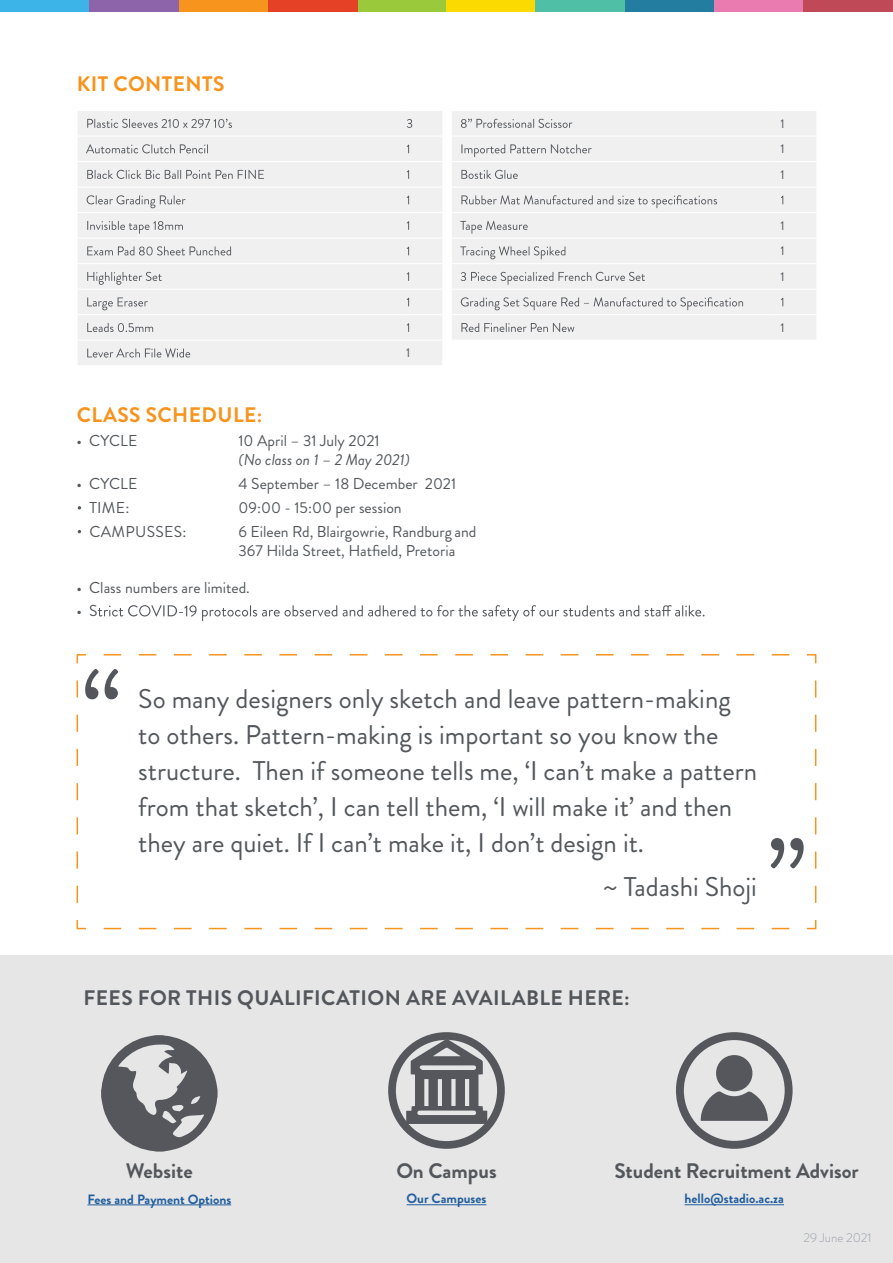
<style>
.page{position:relative;width:893px;height:1263px;background:#fff}
.page>*{position:absolute;margin:0;border:0;box-sizing:border-box;transform-origin:0 0}
.t1{font:108px "Brandon Grotesque";color:#53575b}
.t2{font:27px/36px "Brandon Grotesque";color:#53575b}
.t3{font:700 21px "Brandon Grotesque";letter-spacing:.02em;color:#53575b}
.t4{font:700 21px "Brandon Grotesque";color:#53575b}
.t5{font:700 21px "Brandon Grotesque";letter-spacing:.02em;color:#f7941e}
.t6{font:15.75px/19.5px "Brandon Grotesque";color:#53575b}
.t7{font:italic 15.75px/19.5px "Brandon Grotesque";color:#53575b}
.t8{font:15.75px "Brandon Grotesque";letter-spacing:.02em;color:#53575b}
.t9{font:700 13.5px "Brandon Grotesque";color:#215e9e}
.t10{font:300 12.75px "Brandon Grotesque";color:#9ba0a6}
.t11{font:12.75px/25.5px "Brandon Grotesque";color:#53575b;text-align:justify}
.s1{font-style:normal}
</style>
<div class="page">
<div style="left:78px;top:111px;width:738px;height:254px;background:#f1f0f1"></div>
<hr style="left:77px;top:136px;width:323px;height:1px;background:#fff">
<hr style="left:400px;top:136px;width:43px;height:1px;background:#fff">
<hr style="left:774px;top:136px;width:44px;height:1px;background:#fff">
<hr style="left:77px;top:161px;width:323px;height:1px;background:#fff">
<hr style="left:400px;top:161px;width:43px;height:1px;background:#fff">
<hr style="left:774px;top:161px;width:44px;height:1px;background:#fff">
<hr style="left:77px;top:187px;width:323px;height:1px;background:#fff">
<hr style="left:400px;top:187px;width:43px;height:1px;background:#fff">
<hr style="left:774px;top:187px;width:44px;height:1px;background:#fff">
<hr style="left:77px;top:212px;width:323px;height:1px;background:#fff">
<hr style="left:400px;top:212px;width:43px;height:1px;background:#fff">
<hr style="left:774px;top:212px;width:44px;height:1px;background:#fff">
<hr style="left:77px;top:238px;width:323px;height:1px;background:#fff">
<hr style="left:400px;top:238px;width:43px;height:1px;background:#fff">
<hr style="left:774px;top:238px;width:44px;height:1px;background:#fff">
<hr style="left:77px;top:263px;width:323px;height:1px;background:#fff">
<hr style="left:400px;top:263px;width:43px;height:1px;background:#fff">
<hr style="left:774px;top:263px;width:44px;height:1px;background:#fff">
<hr style="left:77px;top:289px;width:323px;height:1px;background:#fff">
<hr style="left:400px;top:289px;width:43px;height:1px;background:#fff">
<hr style="left:774px;top:289px;width:44px;height:1px;background:#fff">
<hr style="left:77px;top:314px;width:323px;height:1px;background:#fff">
<hr style="left:400px;top:314px;width:43px;height:1px;background:#fff">
<hr style="left:774px;top:314px;width:44px;height:1px;background:#fff">
<hr style="left:77px;top:340px;width:323px;height:1px;background:#fff">
<hr style="left:400px;top:340px;width:43px;height:1px;background:#fff">
<hr style="left:774px;top:340px;width:44px;height:1px;background:#fff">
<svg style="left:87px;top:119px;width:145px;height:9px"></svg>
<svg style="left:86px;top:144px;width:122px;height:9px"></svg>
<svg style="left:87px;top:170px;width:177px;height:9px"></svg>
<svg style="left:87px;top:195px;width:99px;height:13px"></svg>
<svg style="left:87px;top:221px;width:96px;height:13px"></svg>
<svg style="left:87px;top:246px;width:144px;height:9px"></svg>
<svg style="left:87px;top:272px;width:75px;height:13px"></svg>
<svg style="left:87px;top:297px;width:61px;height:13px"></svg>
<svg style="left:87px;top:323px;width:66px;height:9px"></svg>
<svg style="left:407px;top:111px;width:376px;height:254px"></svg>
<svg style="left:87px;top:348px;width:103px;height:10px"></svg>
<svg style="left:98px;top:605px;width:606px;height:16px"></svg>
<div style="left:357px;top:0;width:89px;height:11px;background:#9aca3c"></div>
<div style="left:179px;top:0;width:89px;height:11px;background:#f7941e"></div>
<div style="left:625px;top:0;width:89px;height:11px;background:#237da0"></div>
<div style="left:0;top:0;width:89px;height:11px;background:#3cb4e7"></div>
<div style="left:89px;top:0;width:90px;height:11px;background:#8d64aa"></div>
<div style="left:268px;top:0;width:89px;height:11px;background:#e44126"></div>
<div style="left:446px;top:0;width:90px;height:11px;background:#fada00"></div>
<div style="left:536px;top:0;width:89px;height:11px;background:#4fbfa5"></div>
<div style="left:714px;top:0;width:90px;height:11px;background:#e97bb1"></div>
<div style="left:804px;top:0;width:89px;height:11px;background:#bf4956"></div>
<div style="left:0;top:956px;width:893px;height:307px;background:#e6e6e7"></div>
<svg style="left:101px;top:1035px;width:117px;height:116px"></svg>
<hr style="left:87px;top:1204px;width:144px;height:1px;background:#215e9e">
<svg style="left:406px;top:1039px;width:81px;height:85px"></svg>
<div style="left:388px;top:1032px;width:117px;height:117px;border:8px solid #55575c;border-radius:50%"></div>
<hr style="left:407px;top:1204px;width:79px;height:1px;background:#215e9e">
<svg style="left:700px;top:1091px;width:68px;height:30px"></svg>
<div style="left:716px;top:1055px;width:36px;height:36px;background:#55575c;border-radius:50%"></div>
<div style="left:676px;top:1032px;width:117px;height:117px;border:8px solid #55575c;border-radius:50%"></div>
<hr style="left:685px;top:1204px;width:99px;height:1px;background:#215e9e">
<svg style="left:76px;top:654px;width:741px;height:276px"></svg>
<p class="t5" style="left:77px;top:69px;width:149px">KIT CONTENTS</p>
<p class="t11" style="left:406px;top:340px;width:6px">1</p>
<p class="t5" style="left:77px;top:400px;width:187px">CLASS SCHEDULE:</p>
<p class="t6" style="left:77px;top:431px;width:62px">• CYCLE</p>
<p class="t7" style="left:239px;top:431px;width:173px"><span class="s1">10 April – 31 July 2021<br></span>(No class on 1 <span class="s1">–</span> 2 May 2021)</p>
<p class="t6" style="left:77px;top:474px;width:62px">• CYCLE</p>
<p class="t6" style="left:239px;top:474px;width:219px">4 September – 18 December 2021</p>
<p class="t6" style="left:89px;top:498px;width:42px">TIME:</p>
<p class="t6" style="left:239px;top:498px;width:165px">09:00 - 15:00 per session</p>
<p class="t8" style="left:89px;top:520px;width:99px">CAMPUSSES:</p>
<p class="t6" style="left:239px;top:522px;width:239px">6 Eileen Rd, Blairgowrie, Randburg and<br>367 Hilda Street, Hatfield, Pretoria</p>
<p class="t6" style="left:77px;top:578px;width:175px">• Class numbers are limited.</p>
<p class="t6" style="left:77px;top:601px;width:23px">• S</p>
<p class="t11" style="left:780px;top:111px;width:6px">1<br>1<br>1</p>
<p class="t11" style="left:780px;top:213px;width:6px">1<br>1<br>1</p>
<p class="t11" style="left:780px;top:315px;width:6px">1</p>
<h1 class="t1" style="left:81px;top:634px;width:43px">“</h1>
<p class="t2" style="left:138px;top:681px;width:620px">So many designers only sketch and leave pattern-making to others. Pattern-making is important so you know the structure. Then if someone tells me, ‘I can’t make a pattern from that sketch’, I can tell them, ‘I will make it’ and then they are quiet. If I can’t make it, I don’t design it.</p>
<p class="t2" style="left:603px;top:869px;width:156px">~ Tadashi Shoji</p>
<h1 class="t1" style="left:808px;top:903px;width:43px;rotate:-180deg">“</h1>
<p class="t3" style="left:84px;top:983px;width:548px">FEES FOR THIS QUALIFICATION ARE AVAILABLE HERE:</p>
<p class="t4" style="left:126px;top:1156px;width:68px">Website</p>
<p class="t9" style="left:87px;top:1189px;width:145px">Fees and Payment Options</p>
<p class="t4" style="left:396px;top:1156px;width:102px">On Campus</p>
<p class="t9" style="left:407px;top:1189px;width:81px">Our Campuses</p>
<p class="t4" style="left:614px;top:1156px;width:246px">Student Recruitment Advisor</p>
<p class="t9" style="left:685px;top:1189px;width:101px">hello@stadio.ac.za</p>
<p class="t10" style="left:803px;top:1228px;width:70px">29 June 2021</p>
</div>
